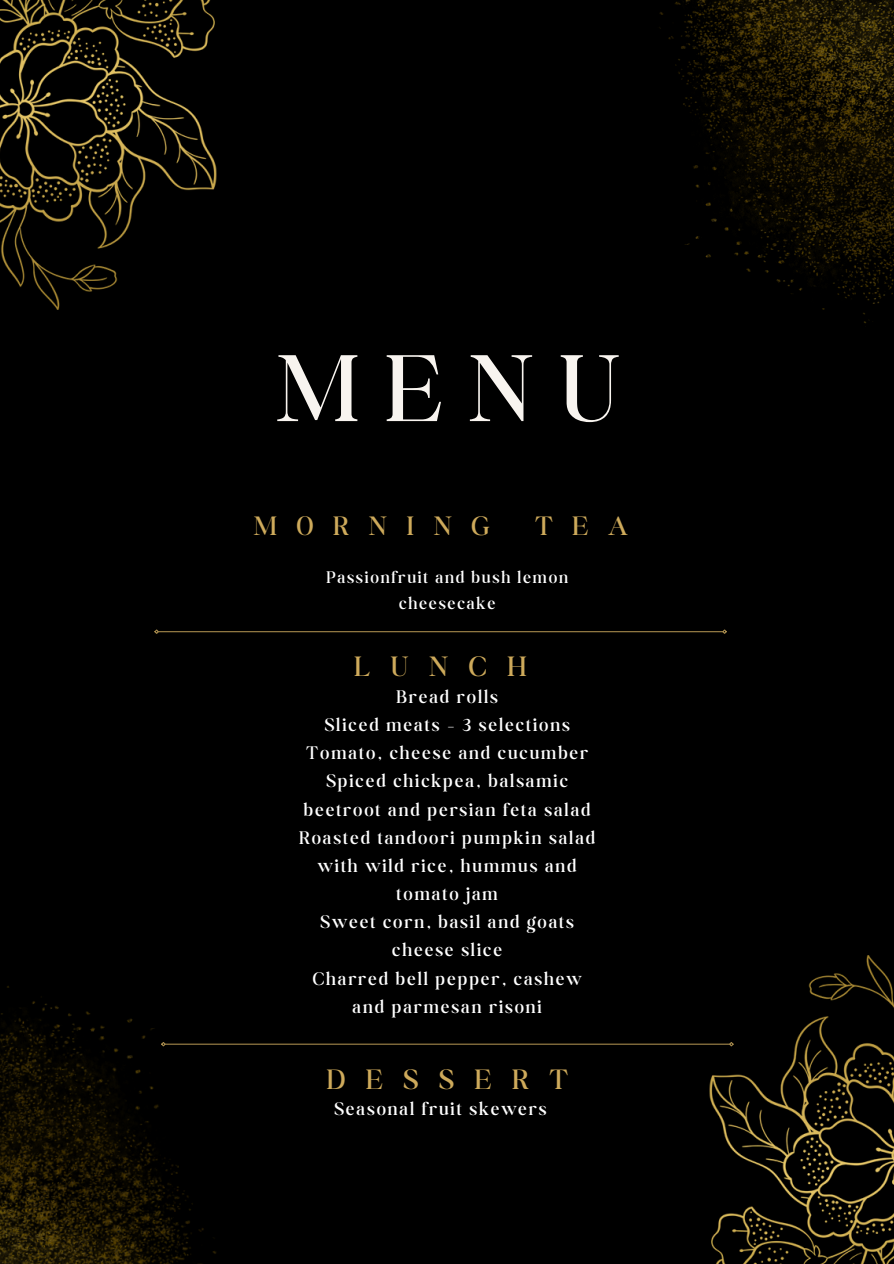
<style>
.page{position:relative;width:894px;height:1264px;background:#fff}
.page>*{position:absolute;margin:0;border:0;box-sizing:border-box;transform-origin:0 0}
.t1{font:300 101.7px "Boston Angel";color:#f8f4ef}
.t2{font:300 30px "Boston Angel";letter-spacing:.695em;color:#ceaa5b}
.t3{font:300 28.5px "Boston Angel";letter-spacing:.695em;color:#ceaa5b}
.t4{font:300 19.5px/28.2px "Boston Angel";letter-spacing:.1em;color:#fff;text-align:center}
.t5{font:300 18px/26px "Boston Angel";letter-spacing:.1em;color:#fff;text-align:center}
</style>
<div class="page">
<div style="left:0;top:0;width:893px;height:1263px;background:#000"></div>
<img style="left:0;top:0;width:217px;height:309px">
<img style="left:708px;top:955px;width:185px;height:308px">
<hr style="left:158px;top:631px;width:565px;height:1px;background:#a4884b">
<svg style="left:154px;top:629px;width:6px;height:5px"></svg>
<svg style="left:721px;top:629px;width:6px;height:5px"></svg>
<hr style="left:165px;top:1043px;width:564px;height:1px;background:#a4884b">
<svg style="left:727px;top:1040px;width:7px;height:7px"></svg>
<img style="left:659px;top:0;width:234px;height:324px">
<img style="left:0;top:986px;width:248px;height:277px">
<p class="t1" style="left:275px;top:327px;width:345px">MENU</p>
<p class="t3" style="left:253px;top:508px;width:238px">MORNING</p>
<p class="t3" style="left:535px;top:508px;width:94px">TEA</p>
<p class="t5" style="left:326px;top:564px;width:243px">Passionfruit and bush lemon cheesecake</p>
<p class="t2" style="left:354px;top:648px;width:173px">LUNCH</p>
<p class="t4" style="left:396px;top:682px;width:103px">Bread rolls</p>
<p class="t4" style="left:324px;top:710px;width:246px">Sliced meats – 3 selections</p>
<p class="t4" style="left:306px;top:738px;width:283px">Tomato, cheese and cucumber</p>
<p class="t4" style="left:304px;top:767px;width:288px">Spiced chickpea, balsamic beetroot and persian feta salad</p>
<p class="t4" style="left:299px;top:823px;width:297px">Roasted tandoori pumpkin salad with wild rice, hummus and tomato jam</p>
<p class="t4" style="left:320px;top:907px;width:255px">Sweet corn, basil and goats cheese slice</p>
<p class="t4" style="left:313px;top:964px;width:270px">Charred bell pepper, cashew and parmesan risoni</p>
<p class="t2" style="left:326px;top:1061px;width:242px">DESSERT</p>
<p class="t4" style="left:334px;top:1094px;width:213px">Seasonal fruit skewers</p>
</div>
